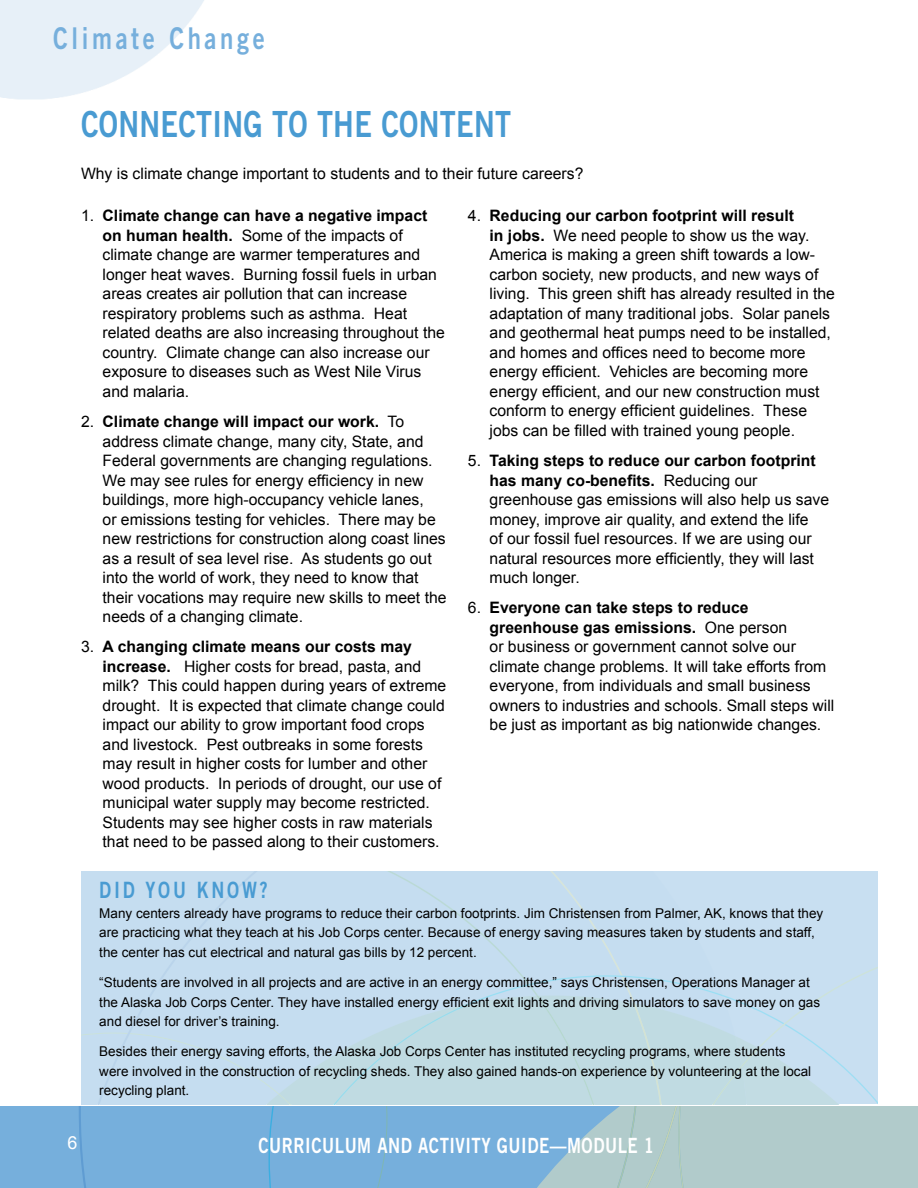
<style>
.page{position:relative;width:918px;height:1188px;background:#fff}
.page>*{position:absolute;margin:0;border:0;box-sizing:border-box;transform-origin:0 0}
.t1{font:36px "Trade Gothic Bold Two";color:#499bd2;scale:.8 1}
.t2{font:30px "Trade Gothic Bold Two";letter-spacing:.15em;color:#76afdc;scale:.8 1}
.t3{font:22.5px "Trade Gothic Bold Two";color:#499bd2;scale:.8 1}
.t4{font:21px "Trade Gothic Bold Two";letter-spacing:.03em;color:#fff;scale:.8 1}
.t5{font:18px "Arial";color:#fff}
.t6{font:15.75px/19.5px "Arial";color:#000}
.t7{font:13.5px/19.5px "Arial";color:#000}
.s1{font-weight:700}
</style>
<div class="page">
<div style="left:0;top:1107px;width:79px;height:81px;background:#76afdc"></div>
<svg style="left:79px;top:871px;width:839px;height:317px;background:#b2d1e3"></svg>
<svg style="left:81px;top:871px;width:419px;height:233px;background:#c4dced"></svg>
<h2 class="t2" style="left:53px;top:20px;width:266px">CLIMATE CHANGE</h2>
<h1 class="t1" style="left:81px;top:102px;width:46px">CONNECTING</h1>
<h1 class="t1" style="left:272px;top:102px;width:161px">TO THECONTENT</h1>
<p class="t6" style="left:81px;top:164px;width:504px">Why is climate change important to students and to their future careers?</p>
<p class="t6" style="left:103px;top:206px;width:344px;text-indent:-22px">1. <span class="s1">Climate change can have a negative impact on human health.</span> Some of the impacts of climate change are warmer temperatures and longer heat waves. Burning fossil fuels in urban areas creates air pollution that can increase respiratory problems such as asthma. Heat related deaths are also increasing throughout the country. Climate change can also increase our exposure to diseases such as West Nile Virus and malaria.</p>
<p class="t6" style="left:103px;top:412px;width:345px;text-indent:-22px">2. <span class="s1">Climate change will impact our work.</span> To address climate change, many city, State, and Federal governments are changing regulations.<br>We may see rules for energy efficiency in new buildings, more high-occupancy vehicle lanes,<br>or emissions testing for vehicles. There may be new restrictions for construction along coast lines as a result of sea level rise. As students go out into the world of work, they need to know that their vocations may require new skills to meet the needs of a changing climate.</p>
<p class="t6" style="left:103px;top:637px;width:345px;text-indent:-22px">3. <span class="s1">A changing climate means our costs may increase.</span> Higher costs for bread, pasta, and milk? This could happen during years of extreme drought. It is expected that climate change could impact our ability to grow important food crops and livestock. Pest outbreaks in some forests may result in higher costs for lumber and other wood products. In periods of drought, our use of municipal water supply may become restricted.<br>Students may see higher costs in raw materials that need to be passed along to their customers.</p>
<p class="t6" style="left:490px;top:206px;width:347px;text-indent:-22px">4. <span class="s1">Reducing our carbon footprint will result<br>in jobs.</span> We need people to show us the way.<br>America is making a green shift towards a low&shy;carbon society, new products, and new ways of living. This green shift has already resulted in the adaptation of many traditional jobs. Solar panels and geothermal heat pumps need to be installed, and homes and offices need to become more energy efficient. Vehicles are becoming more energy efficient, and our new construction must conform to energy efficient guidelines. These jobs can be filled with trained young people.</p>
<p class="t6" style="left:490px;top:451px;width:341px;text-indent:-22px">5. <span class="s1">Taking steps to reduce our carbon footprint has many co-benefits.</span> Reducing our greenhouse gas emissions will also help us save money, improve air quality, and extend the life<br>of our fossil fuel resources. If we are using our natural resources more efficiently, they will last much longer.</p>
<p class="t6" style="left:490px;top:598px;width:346px;text-indent:-22px">6. <span class="s1">Everyone can take steps to reduce greenhouse gas emissions.</span> One person<br>or business or government cannot solve our climate change problems. It will take efforts from everyone, from individuals and small business owners to industries and schools. Small steps will be just as important as big nationwide changes.</p>
<h3 class="t3" style="left:99px;top:876px;width:76px">DID YOU</h3>
<h3 class="t3" style="left:197px;top:876px;width:90px">KNO W?</h3>
<p class="t7" style="left:99px;top:903px;width:726px">Many centers already have programs to reduce their carbon footprints. Jim Christensen from Palmer, AK, knows that they are practicing what they teach at his Job Corps center. Because of energy saving measures taken by students and staff, the center has cut electrical and natural gas bills by 12 percent.</p>
<p class="t7" style="left:99px;top:973px;width:722px">“Students are involved in all projects and are active in an energy committee,” says Christensen, Operations Manager at the Alaska Job Corps Center. They have installed energy efficient exit lights and driving simulators to save money on gas and diesel for driver’s training.</p>
<p class="t7" style="left:99px;top:1042px;width:713px">Besides their energy saving efforts, the Alaska Job Corps Center has instituted recycling programs, where students were involved in the construction of recycling sheds. They also gained hands-on experience by volunteering at the local recycling plant.</p>
<p class="t5" style="left:68px;top:1132px;width:12px">6</p>
<h3 class="t4" style="left:259px;top:1132px;width:496px">CURRICULUM AND ACTIVITY GUIDE—MODULE 1</h3>
</div>
